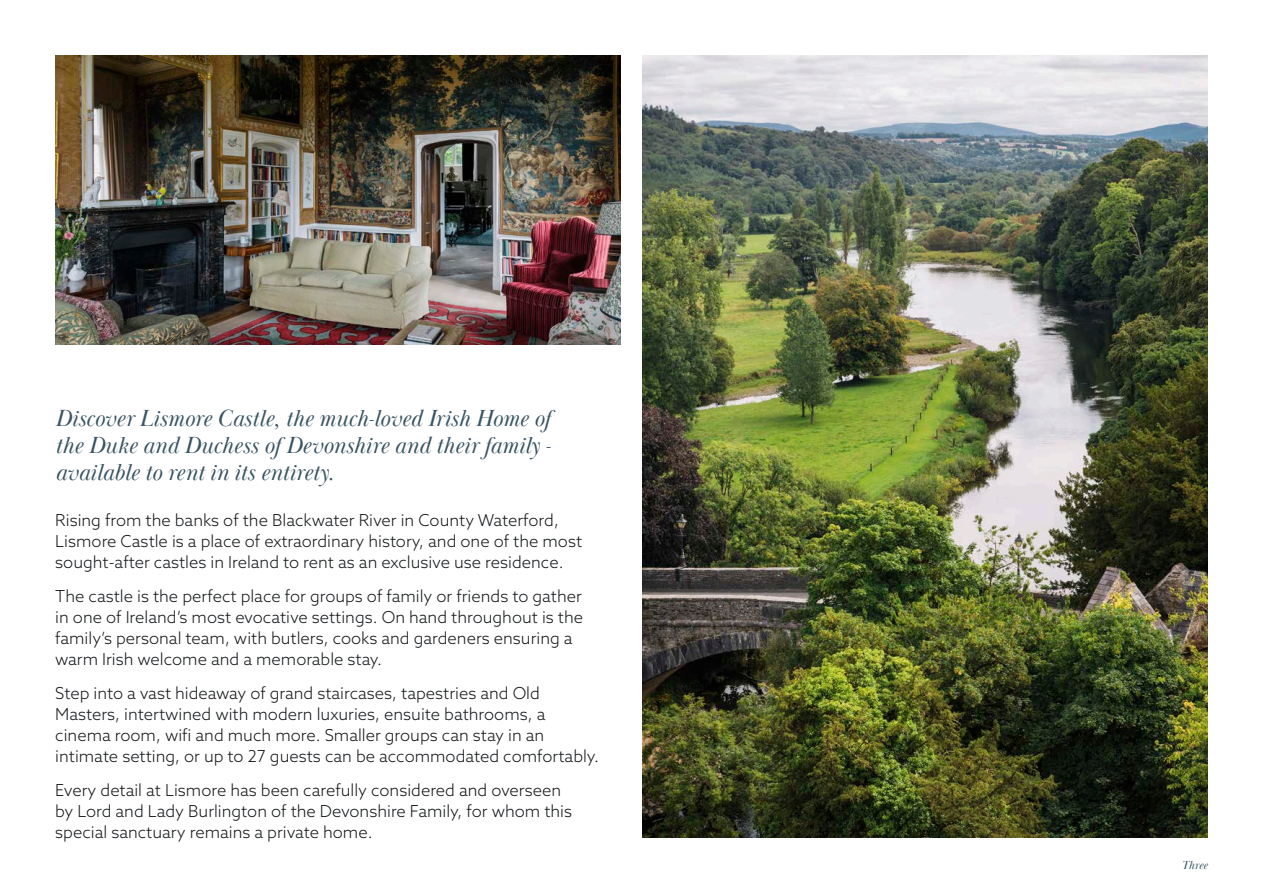
<style>
.page{position:relative;width:1263px;height:893px;background:#fff}
.page>*{position:absolute;margin:0;border:0;box-sizing:border-box;transform-origin:0 0}
.t1{font:italic 24px/27px "Baskerville Display PT";color:#395464;text-align:justify}
.t2{font:300 16.5px/21px "Azo Sans";color:#14171a}
.t3{font:italic 12px "Baskerville Display PT";color:#395464}
</style>
<div class="page">
<img style="left:55px;top:55px;width:566px;height:289px">
<img style="left:642px;top:55px;width:566px;height:783px">
<p class="t1" style="left:55px;top:406px;width:497px">Discover Lismore Castle, the much-loved Irish Home of the Duke and Duchess of Devonshire and their family - available to rent in its entirety.</p>
<p class="t2" style="left:55px;top:510px;width:528px">Rising from the banks of the Blackwater River in County Waterford,<br>Lismore Castle is a place of extraordinary history, and one of the most sought-after castles in Ireland to rent as an exclusive use residence.</p>
<p class="t2" style="left:55px;top:586px;width:529px">The castle is the perfect place for groups of family or friends to gather in one of Ireland’s most evocative settings. On hand throughout is the family’s personal team, with butlers, cooks and gardeners ensuring a warm Irish welcome and a memorable stay.</p>
<p class="t2" style="left:55px;top:682px;width:545px">Step into a vast hideaway of grand staircases, tapestries and Old Masters, intertwined with modern luxuries, ensuite bathrooms, a cinema room, wifi and much more. Smaller groups can stay in an intimate setting, or up to 27 guests can be accommodated comfortably.</p>
<p class="t2" style="left:55px;top:779px;width:518px">Every detail at Lismore has been carefully considered and overseen by Lord and Lady Burlington of the Devonshire Family, for whom this special sanctuary remains a private home.</p>
<p class="t3" style="left:1182px;top:858px;width:27px">Three</p>
</div>
